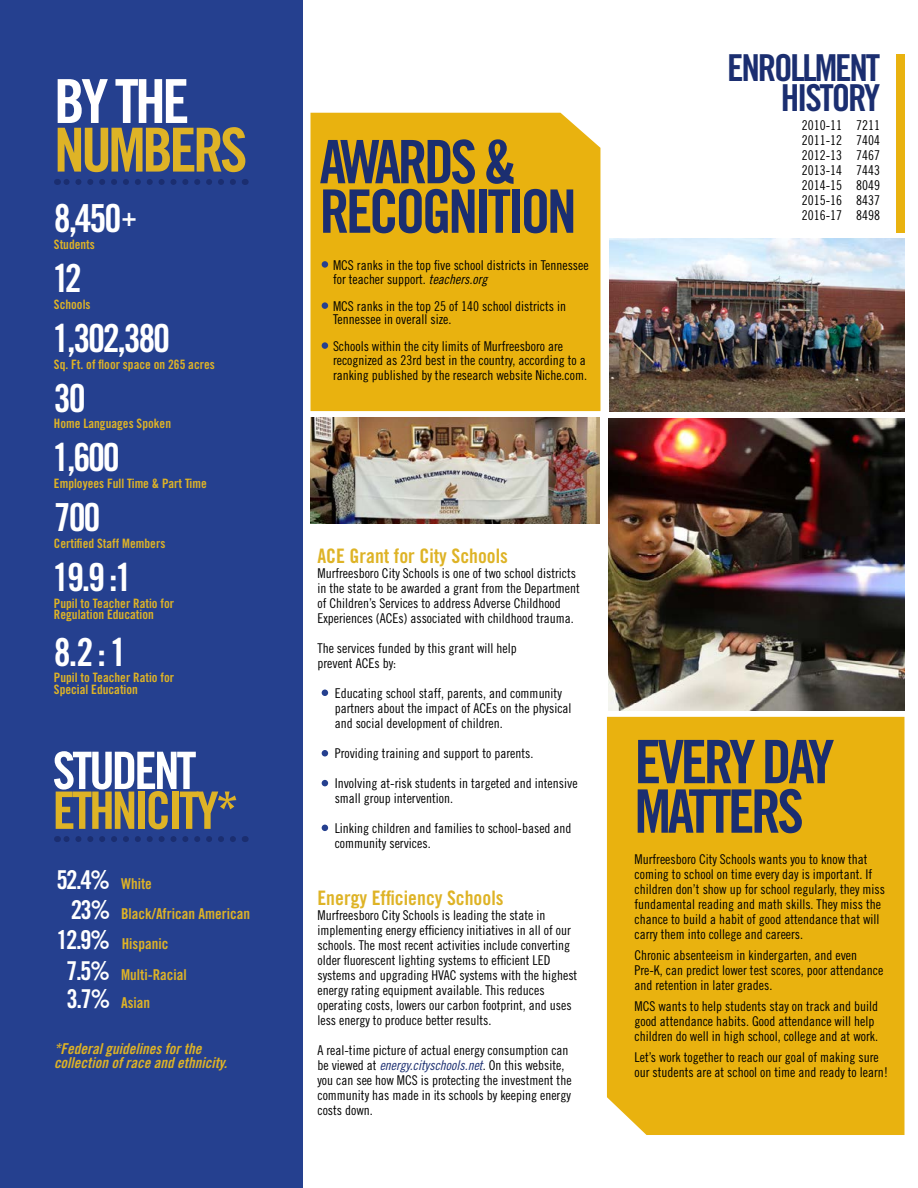
<style>
.page{position:relative;width:918px;height:1188px;background:#fff}
.page>*{position:absolute;margin:0;border:0;box-sizing:border-box;transform-origin:0 0}
.t1{font:60.75px "Trade Gothic Bold Cond Twenty";letter-spacing:-.06em;color:#deb326}
.t2{font:60.75px "Trade Gothic Bold Cond Twenty";color:#fff}
.t3{font:60px/49.5px "Trade Gothic Bold Cond Twenty";letter-spacing:-.06em;color:#1b2e70}
.t4{font:51.75px "Trade Gothic Bold Cond Twenty";letter-spacing:-.06em;color:#deb326}
.t5{font:51.75px "Trade Gothic Bold Cond Twenty";letter-spacing:-.06em;color:#fff}
.t6{font:38.7px/74.7px "Trade Gothic Bold Cond Twenty";letter-spacing:-.06em;color:#fff}
.t7{font:37.05px/30.6px "Trade Gothic Bold Cond Twenty";letter-spacing:-.06em;color:#1b2e70;text-align:right}
.t8{font:25.95px/31.2px "Trade Gothic Bold Cond Twenty";color:#fff;text-align:center}
.t9{font:19.95px "Trade Gothic Bold Cond Twenty";color:#deb326}
.t10{font:15px/13.5px "Trade Gothic Bold Cond Twenty Obl";color:#deb326}
.t11{font:15px/29.8px "Trade Gothic Bold Cond Twenty";color:#deb326}
.t12{font:13.5px/15px "Trade Gothic Cond Eighteen";color:#000}
.t13{font:12.9px/11.7px "Trade Gothic Bold Cond Twenty";color:#deb326}
.s1{font-size:15px;color:#deb326}
.s2{font-family:"Trade Gothic Cond Eighteen Obl"}
.s3{font-family:"Trade Gothic Cond Eighteen Obl";color:#1b2e70}
</style>
<div class="page">
<div style="left:310px;top:113px;width:290px;height:298px;background:#e9b20f"></div>
<div style="left:607px;top:717px;width:297px;height:418px;background:#e9b20f"></div>
<div style="left:896px;top:54px;width:8px;height:178px;background:#e9b20f"></div>
<div style="left:0;top:0;width:302px;height:1188px;background:#25408f"></div>
<img style="left:608px;top:418px;width:296px;height:292px">
<img style="left:310px;top:418px;width:290px;height:106px">
<div style="left:322px;top:342px;width:6px;height:7px;background:#25408f;border-radius:50%"></div>
<svg style="left:322px;top:690px;width:6px;height:6px"></svg>
<svg style="left:322px;top:750px;width:6px;height:6px"></svg>
<svg style="left:322px;top:780px;width:6px;height:6px"></svg>
<svg style="left:322px;top:825px;width:6px;height:6px"></svg>
<div style="left:322px;top:302px;width:6px;height:7px;background:#25408f;border-radius:50%"></div>
<div style="left:322px;top:261px;width:6px;height:7px;background:#25408f;border-radius:50%"></div>
<svg style="left:57px;top:836px;width:176px;height:6px"></svg>
<svg style="left:57px;top:179px;width:176px;height:6px"></svg>
<img style="left:609px;top:239px;width:295px;height:172px">
<h1 class="t2" style="left:54px;top:64px;width:137px">BY THE</h1>
<h1 class="t1" style="left:54px;top:113px;width:195px">NUMBERS</h1>
<h3 class="t6" style="left:54px;top:181px;width:84px">8,450<sup>+</sup></h3>
<p class="t13" style="left:54px;top:239px;width:42px">Students</p>
<h3 class="t6" style="left:52px;top:241px;width:31px">12</h3>
<p class="t13" style="left:54px;top:298px;width:38px">Schools</p>
<h3 class="t6" style="left:52px;top:301px;width:119px">1,302,380</h3>
<p class="t13" style="left:54px;top:358px;width:162px">Sq. Ft. of floor space on 265 acres</p>
<h3 class="t6" style="left:54px;top:360px;width:33px">30</h3>
<p class="t13" style="left:54px;top:418px;width:119px">Home Languages Spoken</p>
<h3 class="t6" style="left:52px;top:420px;width:69px">1,600</h3>
<p class="t13" style="left:54px;top:478px;width:154px">Employees Full Time &amp; Part Time</p>
<h3 class="t6" style="left:54px;top:480px;width:48px">700</h3>
<p class="t13" style="left:54px;top:537px;width:113px">Certified Staff Members</p>
<h3 class="t6" style="left:52px;top:539px;width:81px">19.9 :1<br>8.2 : 1</h3>
<p class="t13" style="left:54px;top:597px;width:122px">Pupil to Teacher Ratio for<br>Regulation Education</p>
<p class="t13" style="left:54px;top:672px;width:122px">Pupil to Teacher Ratio for<br>Special Education</p>
<h3 class="t5" style="left:53px;top:739px;width:145px">STUDENT</h3>
<h3 class="t4" style="left:53px;top:779px;width:187px">ETHNICITY*</h3>
<h3 class="t8" style="left:56px;top:864px;width:97px">52.4% <span class="s1">White</span></h3>
<h3 class="t8" style="left:71px;top:894px;width:41px">23%</h3>
<h3 class="t8" style="left:56px;top:924px;width:55px">12.9%<br>7.5%</h3>
<h3 class="t8" style="left:67px;top:983px;width:46px">3.7%</h3>
<p class="t11" style="left:121px;top:899px;width:131px">Black/African American<br>Hispanic</p>
<p class="t11" style="left:121px;top:960px;width:67px">Multi-Racial</p>
<p class="t11" style="left:121px;top:988px;width:31px">Asian</p>
<p class="t10" style="left:54px;top:1042px;width:175px">*Federal guidelines for the collection of race and ethnicity.</p>
<h2 class="t3" style="left:320px;top:137px;width:259px">AWARDS &amp;<br>RECOGNITION</h2>
<p class="t12" style="left:333px;top:259px;width:257px;line-height:13.5px">MCS ranks in the top five school districts in Tennessee for teacher support. <span class="s2">teachers.org</span></p>
<p class="t12" style="left:333px;top:299px;width:235px;line-height:13.5px">MCS ranks in the top 25 of 140 school districts in<br>Tennessee in overall size.</p>
<p class="t12" style="left:333px;top:340px;width:254px;line-height:13.5px">Schools within the city limits of Murfreesboro are recognized as 23rd best in the country, according to a</p>
<p class="t12" style="left:333px;top:367px;width:256px">ranking published by the research website Niche.com.</p>
<h3 class="t7" style="left:727px;top:52px;width:155px">ENROLLMENT<br>HISTORY</h3>
<p class="t12" style="left:802px;top:118px;width:80px;text-align:justify">2010-11 7211<br>2011-12 7404<br>2012-13 7467<br>2013-14 7443<br>2014-15 8049<br>2015-16 8437<br>2016-17 8498</p>
<h3 class="t9" style="left:317px;top:544px;width:192px">ACE Grant for City Schools</h3>
<p class="t12" style="left:317px;top:565px;width:264px">Murfreesboro City Schools is one of two school districts in the state to be awarded a grant from the Department of Children’s Services to address Adverse Childhood Experiences (ACEs) associated with childhood trauma.</p>
<p class="t12" style="left:317px;top:640px;width:201px">The services funded by this grant will help prevent ACEs by:</p>
<p class="t12" style="left:335px;top:685px;width:238px">Educating school staff, parents, and community partners about the impact of ACEs on the physical and social development of children.</p>
<p class="t12" style="left:335px;top:745px;width:200px">Providing training and support to parents.</p>
<p class="t12" style="left:335px;top:775px;width:244px">Involving at-risk students in targeted and intensive small group intervention.</p>
<p class="t12" style="left:335px;top:820px;width:238px">Linking children and families to school-based and community services.</p>
<h3 class="t9" style="left:317px;top:885px;width:188px">Energy Efficiency Schools</h3>
<p class="t12" style="left:317px;top:907px;width:261px">Murfreesboro City Schools is leading the state in implementing energy efficiency initiatives in all of our schools. The most recent activities include converting older fluorescent lighting systems to efficient LED systems and upgrading HVAC systems with the highest energy rating equipment available. This reduces operating costs, lowers our carbon footprint, and uses less energy to produce better results.</p>
<p class="t12" style="left:317px;top:1042px;width:256px">A real-time picture of actual energy consumption can be viewed at <span class="s3">energy.cityschools.net</span>. On this website, you can see how MCS is protecting the investment the community has made in its schools by keeping energy costs down.</p>
<h2 class="t3" style="left:634px;top:737px;width:201px">EVERY DAY<br>MATTERS</h2>
<p class="t12" style="left:634px;top:851px;width:252px">Murfreesboro City Schools wants you to know that coming to school on time every day is important. If children don’t show up for school regularly, they miss fundamental reading and math skills. They miss the chance to build a habit of good attendance that will carry them into college and careers.</p>
<p class="t12" style="left:634px;top:947px;width:250px">Chronic absenteeism in kindergarten, and even<br>Pre-K, can predict lower test scores, poor attendance and retention in later grades.</p>
<p class="t12" style="left:634px;top:998px;width:245px">MCS wants to help students stay on track and build good attendance habits. Good attendance will help children do well in high school, college and at work.</p>
<p class="t12" style="left:634px;top:1049px;width:255px">Let’s work together to reach our goal of making sure our students are at school on time and ready to learn!</p>
</div>
